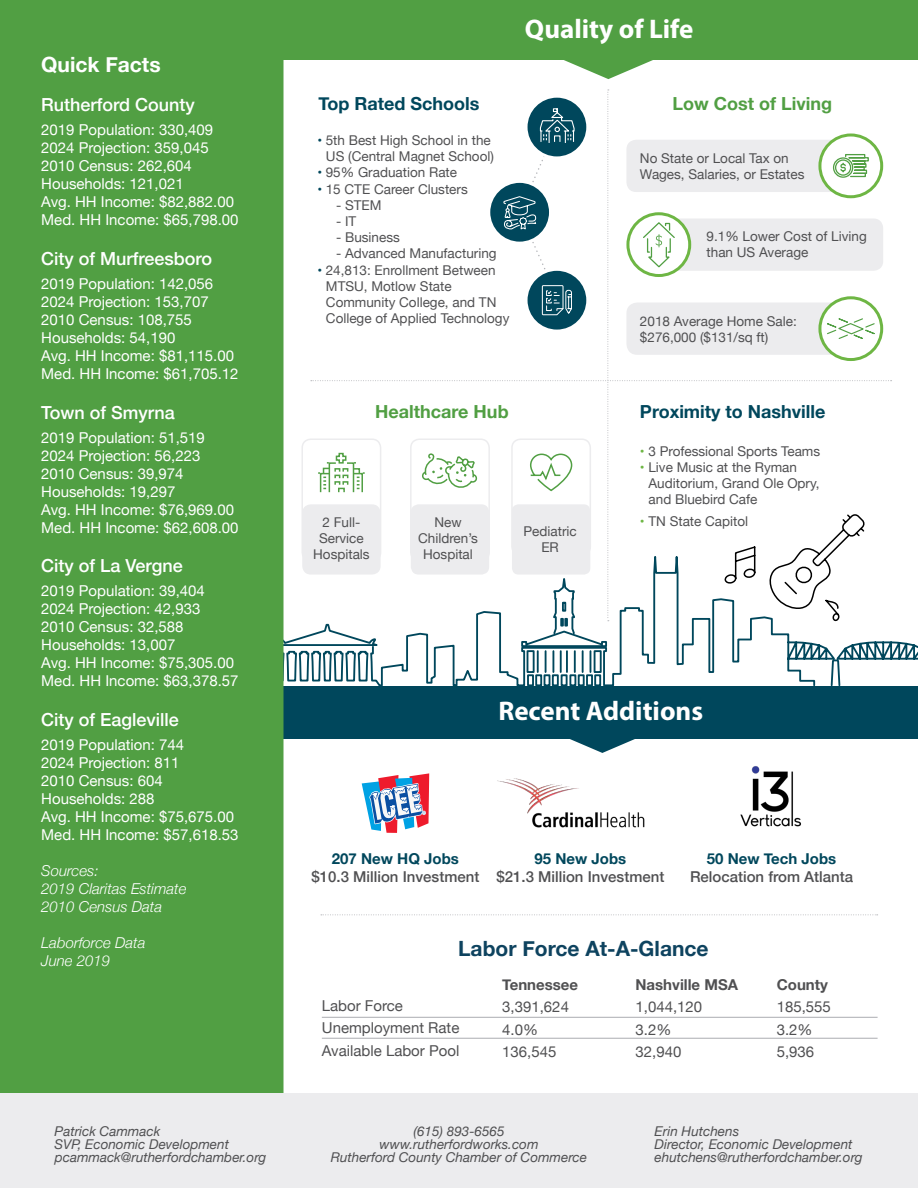
<style>
.page{position:relative;width:918px;height:1188px;background:#fff}
.page>*{position:absolute;margin:0;border:0;box-sizing:border-box;transform-origin:0 0}
.t1{font:700 27px "Myriad Pro";color:#fff}
.t2{font:700 21px "Helvetica Neue";color:#0e435f}
.t3{font:700 21px "Helvetica Neue";color:#fff}
.t4{font:500 18px "Helvetica Neue";color:#fff}
.t5{font:700 18px "Helvetica Neue";color:#00475c}
.t6{font:700 18px "Helvetica Neue";color:#519f43}
.t7{font:15px/18px "Helvetica Neue";color:#fff}
.t8{font:15px/22.5px "Helvetica Neue";color:#505052}
.t9{font:500 15px "Helvetica Neue";color:#505052}
.t10{font:italic 300 15px/18px "Helvetica Neue";color:#fff}
.t11{font:700 15px "Helvetica Neue";color:#00475c}
.t12{font:700 15px "Helvetica Neue";color:#505052}
.t13{font:13.5px/16.2px "Helvetica Neue";color:#505052}
.t14{font:italic 13.5px/13.4px "Helvetica Neue";color:#505052}
.s1{color:#00475c}
.s2{color:#6eb644}
</style>
<div class="page">
<div style="left:301px;top:438px;width:80px;height:124px;border:2px solid #ececee;border-radius:9px"></div>
<div style="left:302px;top:504px;width:79px;height:71px;background:#ececee;border-radius:9px"></div>
<div style="left:273px;top:686px;width:645px;height:53px;background:#00475c"></div>
<svg style="left:284px;top:525px;width:634px;height:161px"></svg>
<div style="left:0;top:0;width:284px;height:1094px;background:#519f43"></div>
<hr style="left:322px;top:1017px;width:556px;height:1px;background:#b5b6ba">
<hr style="left:322px;top:1038px;width:556px;height:1px;background:#b5b6ba">
<svg style="left:362px;top:773px;width:67px;height:60px"></svg>
<img style="left:740px;top:766px;width:61px;height:61px">
<svg style="left:321px;top:914px;width:557px;height:1px"></svg>
<img style="left:497px;top:778px;width:148px;height:50px">
<div style="left:284px;top:0;width:634px;height:59px;background:#519f43"></div>
<div style="left:0;top:1094px;width:918px;height:94px;background:#ececee"></div>
<svg style="left:570px;top:739px;width:65px;height:14px"></svg>
<svg style="left:562px;top:59px;width:92px;height:20px"></svg>
<svg style="left:311px;top:90px;width:581px;height:533px"></svg>
<h2 class="t3" style="left:41px;top:48px;width:121px">Quick Facts</h2>
<p class="t4" style="left:41px;top:90px;width:155px">Rutherford County</p>
<p class="t7" style="left:41px;top:122px;width:199px">2019 Population: 330,409<br>2024 Projection: 359,045<br>2010 Census: 262,604<br>Households: 121,021<br>Avg. HH Income: $82,882.00<br>Med. HH Income: $65,798.00</p>
<p class="t4" style="left:41px;top:244px;width:173px">City of Murfreesboro</p>
<p class="t7" style="left:41px;top:275px;width:199px">2019 Population: 142,056<br>2024 Projection: 153,707<br>2010 Census: 108,755<br>Households: 54,190<br>Avg. HH Income: $81,115.00<br>Med. HH Income: $61,705.12</p>
<p class="t4" style="left:41px;top:398px;width:135px">Town of Smyrna</p>
<p class="t7" style="left:41px;top:429px;width:199px">2019 Population: 51,519<br>2024 Projection: 56,223<br>2010 Census: 39,974<br>Households: 19,297<br>Avg. HH Income: $76,969.00<br>Med. HH Income: $62,608.00</p>
<p class="t4" style="left:41px;top:551px;width:143px">City of La Vergne</p>
<p class="t7" style="left:41px;top:583px;width:199px">2019 Population: 39,404<br>2024 Projection: 42,933<br>2010 Census: 32,588<br>Households: 13,007<br>Avg. HH Income: $75,305.00<br>Med. HH Income: $63,378.57</p>
<p class="t4" style="left:41px;top:705px;width:139px">City of Eagleville</p>
<p class="t7" style="left:41px;top:736px;width:199px">2019 Population: 744<br>2024 Projection: 811<br>2010 Census: 604<br>Households: 288<br>Avg. HH Income: $75,675.00<br>Med. HH Income: $57,618.53</p>
<p class="t10" style="left:41px;top:860px;width:147px">Sources:<br>2019 Claritas Estimate<br>2010 Census Data</p>
<p class="t10" style="left:41px;top:932px;width:106px">Laborforce Data<br>June 2019</p>
<h1 class="t1" style="left:525px;top:12px;width:170px">Quality of Life</h1>
<p class="t5" style="left:319px;top:90px;width:162px">Top Rated Schools</p>
<p class="t13" style="left:317px;top:133px;width:178px;text-align:right"><span class="s1">•</span> 5th Best High School in the<br>US (Central Magnet School)</p>
<p class="t13" style="left:317px;top:165px;width:141px"><span class="s1">•</span> 95% Graduation Rate</p>
<p class="t13" style="left:317px;top:182px;width:152px"><span class="s1">•</span> 15 CTE Career Clusters</p>
<p class="t13" style="left:336px;top:198px;width:47px">- STEM</p>
<p class="t13" style="left:336px;top:214px;width:22px">- IT</p>
<p class="t13" style="left:336px;top:230px;width:65px">- Business</p>
<p class="t13" style="left:336px;top:246px;width:162px">- Advanced Manufacturing</p>
<p class="t13" style="left:326px;top:263px;width:185px;text-indent:-9px"><span class="s1">•</span> 24,813: Enrollment Between<br>MTSU, Motlow State<br>Community College, and TN<br>College of Applied Technology</p>
<p class="t6" style="left:672px;top:90px;width:161px">Low Cost of Living</p>
<p class="t13" style="left:640px;top:151px;width:166px">No State or Local Tax on<br>Wages, Salaries, or Estates</p>
<p class="t13" style="left:707px;top:229px;width:162px">9.1% Lower Cost of Living than US Average</p>
<p class="t13" style="left:640px;top:314px;width:158px">2018 Average Home Sale: $276,000 ($131/sq ft)</p>
<p class="t6" style="left:375px;top:397px;width:135px">Healthcare Hub</p>
<p class="t5" style="left:640px;top:397px;width:187px">Proximity to Nashville</p>
<p class="t13" style="left:640px;top:444px;width:182px"><span class="s2">•</span> 3 Professional Sports Teams</p>
<p class="t13" style="left:649px;top:460px;width:173px;text-indent:-9px"><span class="s2">•</span> Live Music at the Ryman<br>Auditorium, Grand Ole Opry, and Bluebird Cafe</p>
<p class="t13" style="left:323px;top:515px;width:39px">2 Full-</p>
<p class="t13" style="left:640px;top:514px;width:110px"><span class="s2">•</span> TN State Capitol</p>
<p class="t13" style="left:313px;top:531px;width:58px;text-align:center">Service<br>Hospitals</p>
<p class="t13" style="left:418px;top:515px;width:61px;text-align:center">New<br>Children’s<br>Hospital</p>
<p class="t13" style="left:524px;top:524px;width:55px;text-align:center">Pediatric<br>ER</p>
<h1 class="t1" style="left:498px;top:694px;width:206px">Recent Additions</h1>
<p class="t11" style="left:332px;top:847px;width:128px">207 New HQ Jobs</p>
<p class="t9" style="left:312px;top:865px;width:169px">$10.3 Million Investment</p>
<p class="t11" style="left:535px;top:847px;width:93px">95 New Jobs</p>
<p class="t9" style="left:497px;top:865px;width:169px">$21.3 Million Investment</p>
<p class="t11" style="left:707px;top:847px;width:131px">50 New Tech Jobs</p>
<p class="t9" style="left:690px;top:865px;width:165px">Relocation from Atlanta</p>
<h2 class="t2" style="left:458px;top:932px;width:252px">Labor Force At-A-Glance</h2>
<p class="t8" style="left:322px;top:995px;width:139px">Labor Force<br>Unemployment Rate<br>Available Labor Pool</p>
<p class="t12" style="left:502px;top:973px;width:77px">Tennessee</p>
<p class="t8" style="left:502px;top:997px;width:68px">3,391,624<br>4.0%<br>136,545</p>
<p class="t12" style="left:636px;top:973px;width:104px">Nashville MSA</p>
<p class="t8" style="left:636px;top:997px;width:68px">1,044,120<br>3.2%<br>32,940</p>
<p class="t12" style="left:777px;top:973px;width:53px">County</p>
<p class="t8" style="left:777px;top:997px;width:56px">185,555<br>3.2%<br>5,936</p>
<p class="t14" style="left:54px;top:1125px;width:213px">Patrick Cammack<br>SVP, Economic Development pcammack@rutherfordchamber.org</p>
<p class="t14" style="left:331px;top:1125px;width:258px;text-align:center">(615) 893-6565<br>www.rutherfordworks.com<br>Rutherford County Chamber of Commerce</p>
<p class="t14" style="left:655px;top:1125px;width:209px">Erin Hutchens<br>Director, Economic Development ehutchens@rutherfordchamber.org</p>
</div>
